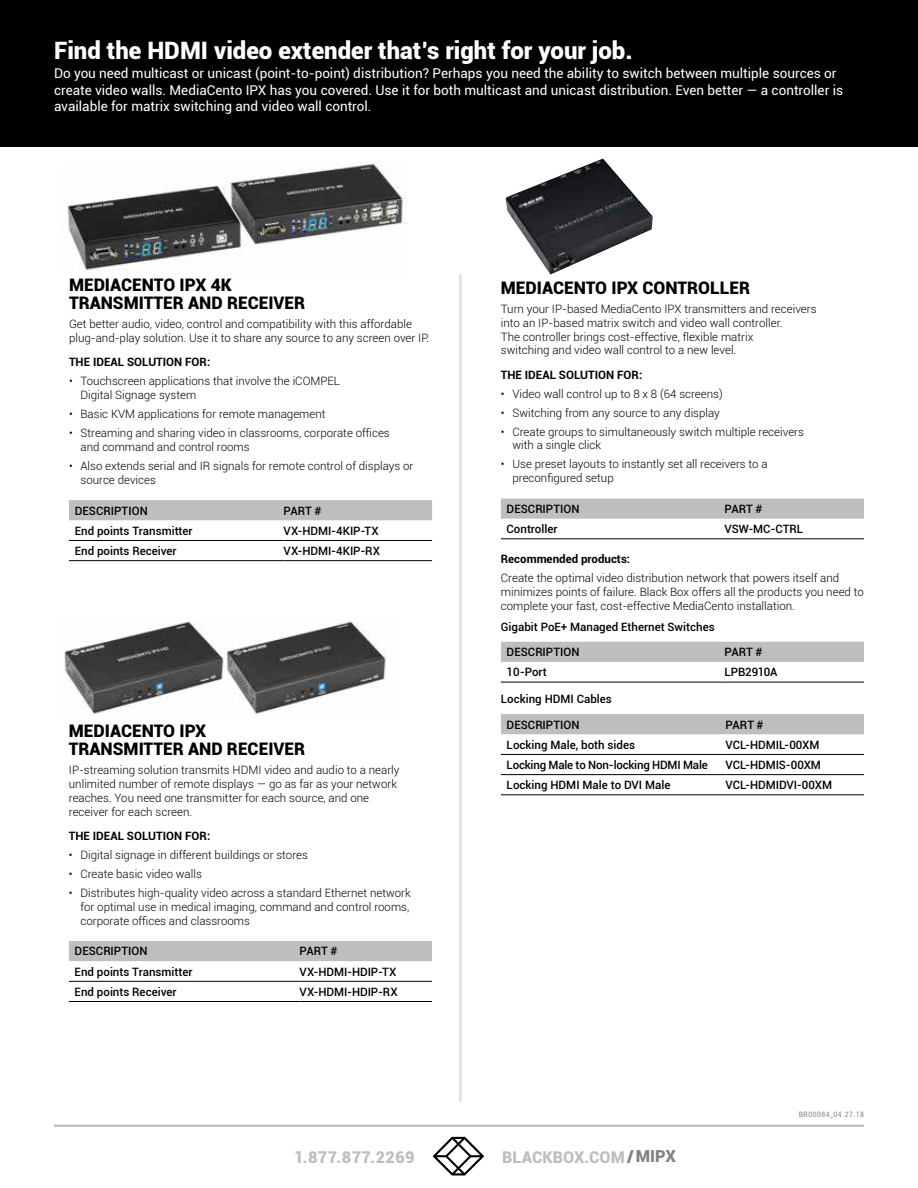
<style>
.page{position:relative;width:918px;height:1188px;background:#fff}
.page>*{position:absolute;margin:0;border:0;box-sizing:border-box;transform-origin:0 0}
.t1{font:900 24px "Roboto";color:#fff}
.t2{font:900 17.25px/18.8px "Roboto";color:#000}
.t3{font:900 16.2px "Roboto";letter-spacing:.005em;color:#bcbec0}
.t4{font:900 16.2px "Roboto";letter-spacing:.025em;color:#bcbec0}
.t5{font:13.5px/16.2px "Roboto";color:#fff}
.t6{font:300 11.55px/13.8px "Roboto";color:#000}
.t7{font:500 11.55px/25.3px "Roboto";color:#000}
.t8{font:700 11.55px "Roboto";color:#000}
.t9{font:500 11.55px "Roboto";letter-spacing:-.02em;color:#000}
.t10{font:500 7.5px "Roboto";letter-spacing:.075em;color:#939598;scale:.9 1}
.s1{font-size:16.5px;color:#808285}
</style>
<div class="page">
<hr style="left:54px;top:1125px;width:810px;height:2px;background:#bcbec0">
<svg style="left:433px;top:1137px;width:51px;height:38px"></svg>
<div style="left:69px;top:500px;width:363px;height:20px;background:#bcbec0"></div>
<hr style="left:69px;top:560px;width:215px;height:1px;background:#000">
<hr style="left:284px;top:560px;width:148px;height:1px;background:#000">
<hr style="left:69px;top:540px;width:215px;height:1px;background:#000">
<hr style="left:284px;top:540px;width:148px;height:1px;background:#000">
<svg style="left:501px;top:498px;width:363px;height:21px;background:#bec0c2"></svg>
<hr style="left:501px;top:539px;width:224px;height:1px;background:#000">
<hr style="left:725px;top:539px;width:139px;height:1px;background:#000">
<div style="left:501px;top:642px;width:363px;height:20px;background:#bcbec0"></div>
<hr style="left:501px;top:682px;width:224px;height:1px;background:#000">
<hr style="left:725px;top:682px;width:139px;height:1px;background:#000">
<div style="left:501px;top:714px;width:363px;height:20px;background:#bcbec0"></div>
<hr style="left:501px;top:795px;width:225px;height:1px;background:#000">
<hr style="left:726px;top:795px;width:138px;height:1px;background:#000">
<hr style="left:501px;top:754px;width:225px;height:1px;background:#000">
<hr style="left:726px;top:754px;width:138px;height:1px;background:#000">
<hr style="left:501px;top:774px;width:225px;height:1px;background:#000">
<hr style="left:726px;top:774px;width:138px;height:1px;background:#000">
<img style="left:63px;top:161px;width:345px;height:109px">
<img style="left:64px;top:621px;width:160px;height:93px">
<img style="left:226px;top:621px;width:160px;height:93px">
<div style="left:69px;top:941px;width:363px;height:20px;background:#bcbec0"></div>
<hr style="left:69px;top:981px;width:230px;height:1px;background:#000">
<hr style="left:299px;top:981px;width:133px;height:1px;background:#000">
<hr style="left:69px;top:1001px;width:230px;height:1px;background:#000">
<hr style="left:299px;top:1001px;width:133px;height:1px;background:#000">
<img style="left:506px;top:159px;width:147px;height:116px">
<div style="left:0;top:0;width:918px;height:146px;background:#000"></div>
<hr style="left:459px;top:274px;width:3px;height:828px;background:#bcbec0">
<h1 class="t1" style="left:54px;top:33px;width:580px">Find the HDMI video extender that’s right for your job.</h1>
<p class="t5" style="left:54px;top:65px;width:791px">Do you need multicast or unicast (point-to-point) distribution? Perhaps you need the ability to switch between multiple sources or create video walls. MediaCento IPX has you covered. Use it for both multicast and unicast distribution. Even better — a controller is available for matrix switching and video wall control.</p>
<h2 class="t2" style="left:69px;top:274px;width:238px">MEDIACENTO IPX 4K<br>TRANSMITTER AND RECEIVER</h2>
<p class="t6" style="left:69px;top:317px;width:362px">Get better audio, video, control and compatibility with this affordable plug-and-play solution. Use it to share any source to any screen over IP.</p>
<p class="t8" style="left:69px;top:354px;width:143px">THE IDEAL SOLUTION FOR:</p>
<p class="t6" style="left:81px;top:374px;width:261px;text-indent:-12px">• Touchscreen applications that involve the iCOMPEL<br>Digital Signage system</p>
<p class="t6" style="left:69px;top:407px;width:258px">• Basic KVM applications for remote management</p>
<p class="t6" style="left:81px;top:426px;width:311px;text-indent:-12px">• Streaming and sharing video in classrooms, corporate offices and command and control rooms</p>
<p class="t6" style="left:81px;top:459px;width:335px;text-indent:-12px">• Also extends serial and IR signals for remote control of displays or source devices</p>
<p class="t7" style="left:75px;top:497px;width:75px">DESCRIPTION</p>
<p class="t7" style="left:283px;top:497px;width:40px">PART #</p>
<p class="t7" style="left:75px;top:517px;width:119px">End points Transmitter</p>
<p class="t7" style="left:283px;top:517px;width:97px">VX-HDMI-4KIP-TX</p>
<p class="t7" style="left:75px;top:538px;width:103px">End points Receiver</p>
<p class="t7" style="left:283px;top:538px;width:98px">VX-HDMI-4KIP-RX</p>
<h2 class="t2" style="left:69px;top:720px;width:238px">MEDIACENTO IPX<br>TRANSMITTER AND RECEIVER</h2>
<p class="t6" style="left:69px;top:763px;width:332px">IP-streaming solution transmits HDMI video and audio to a nearly unlimited number of remote displays — go as far as your network reaches. You need one transmitter for each source, and one receiver for each screen.</p>
<p class="t8" style="left:69px;top:828px;width:143px">THE IDEAL SOLUTION FOR:</p>
<p class="t6" style="left:69px;top:848px;width:241px">• Digital signage in different buildings or stores</p>
<p class="t6" style="left:69px;top:867px;width:135px">• Create basic video walls</p>
<p class="t6" style="left:80px;top:886px;width:332px;text-indent:-12px">• Distributes high-quality video across a standard Ethernet network for optimal use in medical imaging, command and control rooms, corporate offices and classrooms</p>
<p class="t7" style="left:75px;top:938px;width:75px">DESCRIPTION</p>
<p class="t7" style="left:299px;top:938px;width:40px">PART #</p>
<p class="t7" style="left:75px;top:958px;width:119px">End points Transmitter</p>
<p class="t7" style="left:299px;top:958px;width:98px">VX-HDMI-HDIP-TX</p>
<p class="t7" style="left:75px;top:979px;width:103px">End points Receiver</p>
<p class="t7" style="left:299px;top:979px;width:100px">VX-HDMI-HDIP-RX</p>
<h2 class="t2" style="left:501px;top:278px;width:251px">MEDIACENTO IPX CONTROLLER</h2>
<p class="t6" style="left:501px;top:301px;width:317px">Turn your IP-based MediaCento IPX transmitters and receivers into an IP-based matrix switch and video wall controller.<br>The controller brings cost-effective, flexible matrix<br>switching and video wall control to a new level.</p>
<p class="t8" style="left:501px;top:366px;width:143px">THE IDEAL SOLUTION FOR:</p>
<p class="t6" style="left:501px;top:386px;width:223px">• Video wall control up to 8 x 8 (64 screens)</p>
<p class="t6" style="left:501px;top:405px;width:221px">• Switching from any source to any display</p>
<p class="t6" style="left:512px;top:424px;width:293px;text-indent:-12px">• Create groups to simultaneously switch multiple receivers with a single click</p>
<p class="t6" style="left:512px;top:457px;width:257px;text-indent:-12px">• Use preset layouts to instantly set all receivers to a preconfigured setup</p>
<p class="t7" style="left:507px;top:496px;width:75px">DESCRIPTION</p>
<p class="t7" style="left:725px;top:496px;width:40px">PART #</p>
<p class="t7" style="left:507px;top:516px;width:52px">Controller</p>
<p class="t7" style="left:725px;top:516px;width:80px">VSW-MC-CTRL</p>
<p class="t8" style="left:501px;top:551px;width:131px">Recommended products:</p>
<p class="t6" style="left:501px;top:571px;width:365px">Create the optimal video distribution network that powers itself and minimizes points of failure. Black Box offers all the products you need to complete your fast, cost-effective MediaCento installation.</p>
<p class="t7" style="left:507px;top:614px;width:210px;text-indent:-6px">Gigabit PoE+ Managed Ethernet Switches<br>DESCRIPTION</p>
<p class="t7" style="left:725px;top:639px;width:40px">PART #</p>
<p class="t7" style="left:507px;top:659px;width:42px">10-Port</p>
<p class="t7" style="left:725px;top:659px;width:54px">LPB2910A</p>
<p class="t7" style="left:507px;top:686px;width:107px;text-indent:-6px">Locking HDMI Cables<br>DESCRIPTION</p>
<p class="t7" style="left:726px;top:711px;width:40px">PART #</p>
<p class="t7" style="left:507px;top:731px;width:130px">Locking Male, both sides</p>
<p class="t7" style="left:726px;top:731px;width:95px">VCL-HDMIL-00XM</p>
<p class="t9" style="left:507px;top:757px;width:203px">Locking Male to Non-locking HDMI Male</p>
<p class="t7" style="left:726px;top:752px;width:97px">VCL-HDMIS-00XM</p>
<p class="t7" style="left:507px;top:772px;width:165px">Locking HDMI Male to DVI Male</p>
<p class="t7" style="left:726px;top:772px;width:108px">VCL-HDMIDVI-00XM</p>
<p class="t10" style="left:799px;top:1109px;width:74px">BR00084_04.27.18</p>
<h3 class="t4" style="left:294px;top:1145px;width:122px">1.877.877.2269</h3>
<h3 class="t3" style="left:502px;top:1145px;width:175px">BLACKBOX.COM<span class="s1">/MIPX</span></h3>
</div>
